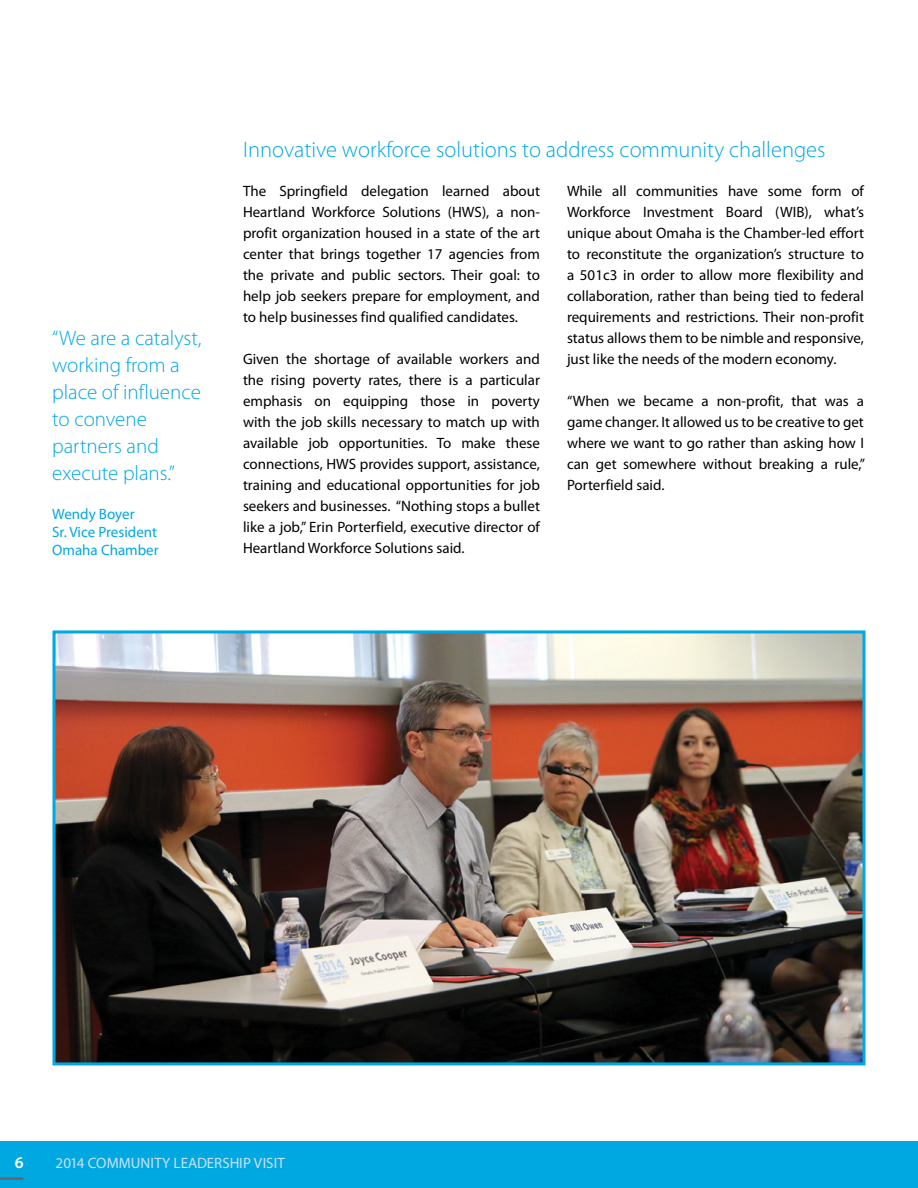
<style>
.page{position:relative;width:918px;height:1188px;background:#fff}
.page>*{position:absolute;margin:0;border:0;box-sizing:border-box;transform-origin:0 0}
.t1{font:300 22.5px "Myriad Pro";color:#00a8e1}
.t2{font:300 21px/27px "Myriad Pro";color:#00a8e1}
.t3{font:600 16.5px "Myriad Pro";color:#fff}
.t4{font:15px/21px "Myriad Pro";color:#000;text-align:justify}
.t5{font:15px/18px "Myriad Pro";color:#00a8e1}
.t6{font:15px "Myriad Pro";color:#c9e2f4}
</style>
<div class="page">
<div style="left:0;top:1141px;width:918px;height:47px;background:#00a8e1"></div>
<hr style="left:0;top:1178px;width:23px;height:2px;background:#646569">
<img style="left:56px;top:634px;width:806px;height:427px">
<div style="left:52px;top:630px;width:814px;height:435px;border:3px solid #00a8e1"></div>
<h2 class="t2" style="left:52px;top:324px;width:151px">“We are a catalyst, working from a place of influence to convene partners and execute plans.”</h2>
<p class="t5" style="left:52px;top:505px;width:108px">Wendy Boyer<br>Sr. Vice President<br>Omaha Chamber</p>
<h1 class="t1" style="left:243px;top:137px;width:584px">Innovative workforce solutions to address community challenges</h1>
<p class="t4" style="left:243px;top:180px;width:299px">The Springfield delegation learned about Heartland Workforce Solutions (HWS), a non&shy;profit organization housed in a state of the art center that brings together 17 agencies from the private and public sectors. Their goal: to help job seekers prepare for employment, and to help businesses find qualified candidates.</p>
<p class="t4" style="left:243px;top:348px;width:299px">Given the shortage of available workers and the rising poverty rates, there is a particular emphasis on equipping those in poverty with the job skills necessary to match up with available job opportunities. To make these connections, HWS provides support, assistance, training and educational opportunities for job seekers and businesses. “Nothing stops a bullet like a job,” Erin Porterfield, executive director of Heartland Workforce Solutions said.</p>
<p class="t4" style="left:567px;top:180px;width:299px">While all communities have some form of Workforce Investment Board (WIB), what’s unique about Omaha is the Chamber-led effort to reconstitute the organization’s structure to a 501c3 in order to allow more flexibility and collaboration, rather than being tied to federal requirements and restrictions. Their non-profit status allows them to be nimble and responsive, just like the needs of the modern economy.</p>
<p class="t4" style="left:567px;top:390px;width:300px">“When we became a non-profit, that was a game changer. It allowed us to be creative to get where we want to go rather than asking how I can get somewhere without breaking a rule,” Porterfield said.</p>
<p class="t3" style="left:15px;top:1152px;width:10px">6</p>
<p class="t6" style="left:55px;top:1154px;width:231px">2014 COMMUNITY LEADERSHIP VISIT</p>
</div>
